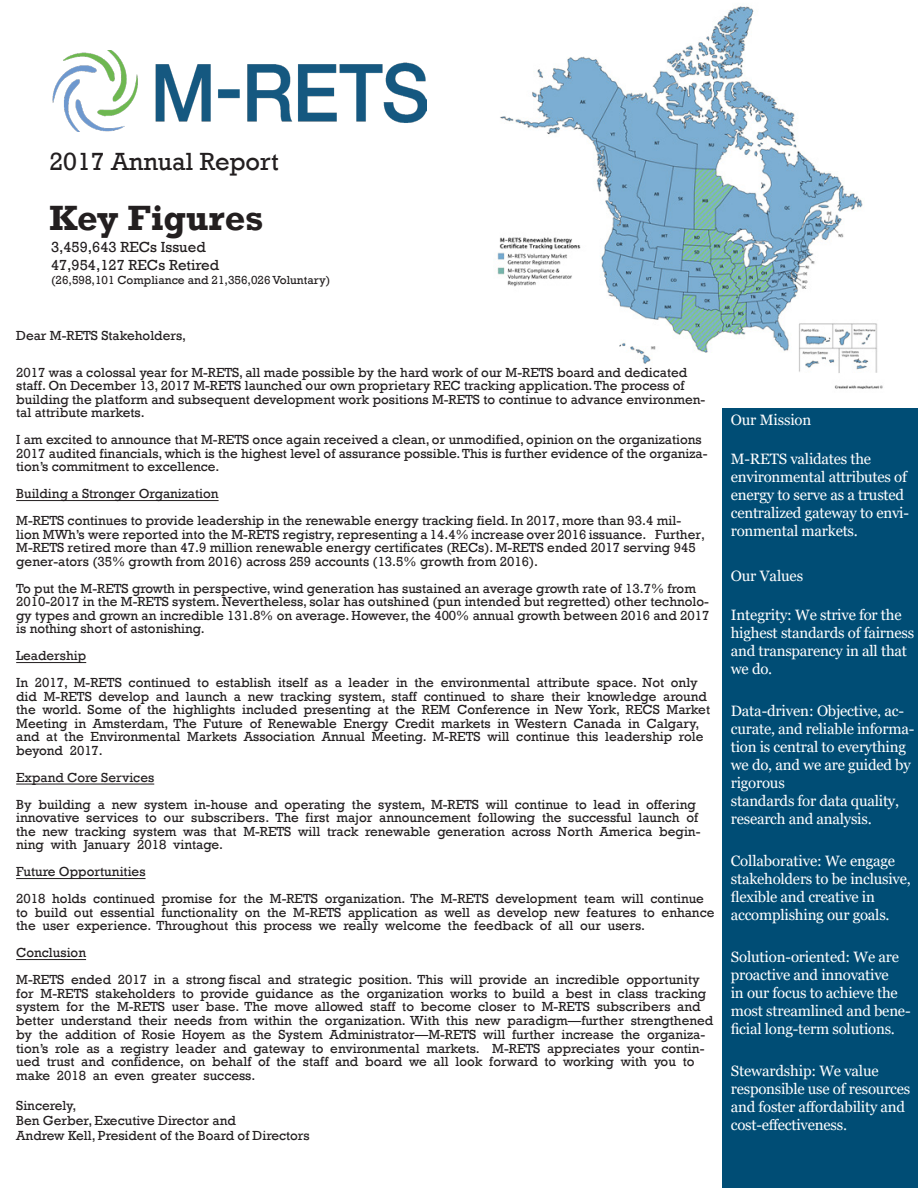
<style>
.page{position:relative;width:918px;height:1188px;background:#fff}
.page>*{position:absolute;margin:0;border:0;box-sizing:border-box;transform-origin:0 0}
.t1{font:700 36px "Rockwell";color:#231f20}
.t2{font:25.5px "Rockwell";color:#231f20}
.t3{font:15px/18px "Georgia";letter-spacing:-.015em;color:#fff}
.t4{font:15px "Rockwell";color:#231f20}
.t5{font:13.5px/13.5px "Rockwell";color:#231f20}
.t6{font:12px "Rockwell";color:#231f20}
</style>
<div class="page">
<img style="left:497px;top:6px;width:386px;height:383px">
<div style="left:723px;top:409px;width:195px;height:779px;background:#004d75"></div>
<img style="left:52px;top:50px;width:375px;height:81px">
<hr style="left:16px;top:500px;width:203px;height:1px;background:#231f20">
<hr style="left:16px;top:662px;width:70px;height:1px;background:#231f20">
<hr style="left:16px;top:784px;width:138px;height:1px;background:#231f20">
<hr style="left:16px;top:878px;width:130px;height:1px;background:#231f20">
<hr style="left:16px;top:959px;width:70px;height:1px;background:#231f20">
<p class="t2" style="left:50px;top:147px;width:231px">2017 Annual Report</p>
<p class="t1" style="left:50px;top:196px;width:216px">Key Figures</p>
<p class="t4" style="left:51px;top:238px;width:156px">3,459,643 RECs Issued</p>
<p class="t4" style="left:51px;top:256px;width:170px">47,954,127 RECs Retired</p>
<p class="t6" style="left:51px;top:273px;width:281px">(26,598,101 Compliance and 21,356,026 Voluntary)</p>
<p class="t5" style="left:16px;top:329px;width:172px">Dear M-RETS Stakeholders,</p>
<p class="t5" style="left:16px;top:365px;width:691px">2017 was a colossal year for M-RETS, all made possible by the hard work of our M-RETS board and dedicated staff. On December 13, 2017 M-RETS launched our own proprietary REC tracking application. The process of building the platform and subsequent development work positions M-RETS to continue to advance environmen&shy;tal attribute markets.</p>
<p class="t5" style="left:16px;top:433px;width:693px">I am excited to announce that M-RETS once again received a clean, or unmodified, opinion on the organizations<br>2017 audited financials, which is the highest level of assurance possible. This is further evidence of the organiza&shy;tion’s commitment to excellence.</p>
<p class="t5" style="left:16px;top:480px;width:667px;line-height:27px">Building a Stronger Organization<br>M-RETS continues to provide leadership in the renewable energy tracking field. In 2017, more than 93.4 mil-</p>
<p class="t5" style="left:16px;top:527px;width:690px">lion MWh’s were reported into the M-RETS registry, representing a 14.4% increase over 2016 issuance. Further,<br>M-RETS retired more than 47.9 million renewable energy certificates (RECs). M-RETS ended 2017 serving 945 gener-ators (35% growth from 2016) across 259 accounts (13.5% growth from 2016).</p>
<p class="t5" style="left:16px;top:581px;width:695px">To put the M-RETS growth in perspective, wind generation has sustained an average growth rate of 13.7% from 2010-2017 in the M-RETS system. Nevertheless, solar has outshined (pun intended but regretted) other technolo&shy;gy types and grown an incredible 131.8% on average. However, the 400% annual growth between 2016 and 2017 is nothing short of astonishing.</p>
<p class="t5" style="left:16px;top:642px;width:683px;line-height:27px">Leadership<br>In 2017, M-RETS continued to establish itself as a leader in the environmental attribute space. Not only</p>
<p class="t5" style="left:16px;top:689px;width:695px">did M-RETS develop and launch a new tracking system, staff continued to share their knowledge around the world. Some of the highlights included presenting at the REM Conference in New York, RECS Market Meeting in Amsterdam, The Future of Renewable Energy Credit markets in Western Canada in Calgary, and at the Environmental Markets Association Annual Meeting. M-RETS will continue this leadership role beyond 2017.</p>
<p class="t5" style="left:16px;top:764px;width:681px;line-height:27px">Expand Core Services<br>By building a new system in-house and operating the system, M-RETS will continue to lead in offering</p>
<p class="t5" style="left:16px;top:811px;width:686px">innovative services to our subscribers. The first major announcement following the successful launch of the new tracking system was that M-RETS will track renewable generation across North America begin&shy;ning with January 2018 vintage.</p>
<p class="t5" style="left:16px;top:858px;width:689px;line-height:27px">Future Opportunities<br>2018 holds continued promise for the M-RETS organization. The M-RETS development team will continue</p>
<p class="t5" style="left:16px;top:905px;width:700px">to build out essential functionality on the M-RETS application as well as develop new features to enhance the user experience. Throughout this process we really welcome the feedback of all our users.</p>
<p class="t5" style="left:16px;top:939px;width:685px;line-height:27px">Conclusion<br>M-RETS ended 2017 in a strong fiscal and strategic position. This will provide an incredible opportunity</p>
<p class="t5" style="left:16px;top:987px;width:699px">for M-RETS stakeholders to provide guidance as the organization works to build a best in class tracking system for the M-RETS user base. The move allowed staff to become closer to M-RETS subscribers and better understand their needs from within the organization. With this new paradigm—further strengthened by the addition of Rosie Hoyem as the System Administrator—M-RETS will further increase the organiza&shy;tion’s role as a registry leader and gateway to environmental markets. M-RETS appreciates your contin&shy;ued trust and confidence, on behalf of the staff and board we all look forward to working with you to make 2018 an even greater success.</p>
<p class="t5" style="left:16px;top:1098px;width:295px;line-height:15px">Sincerely,<br>Ben Gerber, Executive Director and<br>Andrew Kell, President of the Board of Directors</p>
<p class="t3" style="left:731px;top:411px;width:82px">Our Mission</p>
<p class="t3" style="left:731px;top:450px;width:180px">M-RETS validates the environmental attributes of energy to serve as a trusted centralized gateway to envi&shy;ronmental markets.</p>
<p class="t3" style="left:731px;top:567px;width:74px">Our Values</p>
<p class="t3" style="left:731px;top:606px;width:185px">Integrity: We strive for the highest standards of fairness and transparency in all that we do.</p>
<p class="t3" style="left:731px;top:702px;width:185px">Data-driven: Objective, ac&shy;curate, and reliable informa&shy;tion is central to everything we do, and we are guided by rigorous<br>standards for data quality, research and analysis.</p>
<p class="t3" style="left:731px;top:852px;width:182px">Collaborative: We engage stakeholders to be inclusive, flexible and creative in accomplishing our goals.</p>
<p class="t3" style="left:731px;top:948px;width:181px">Solution-oriented: We are proactive and innovative<br>in our focus to achieve the most streamlined and bene&shy;ficial long-term solutions.</p>
<p class="t3" style="left:731px;top:1062px;width:181px">Stewardship: We value responsible use of resources and foster affordability and cost-effectiveness.</p>
</div>
